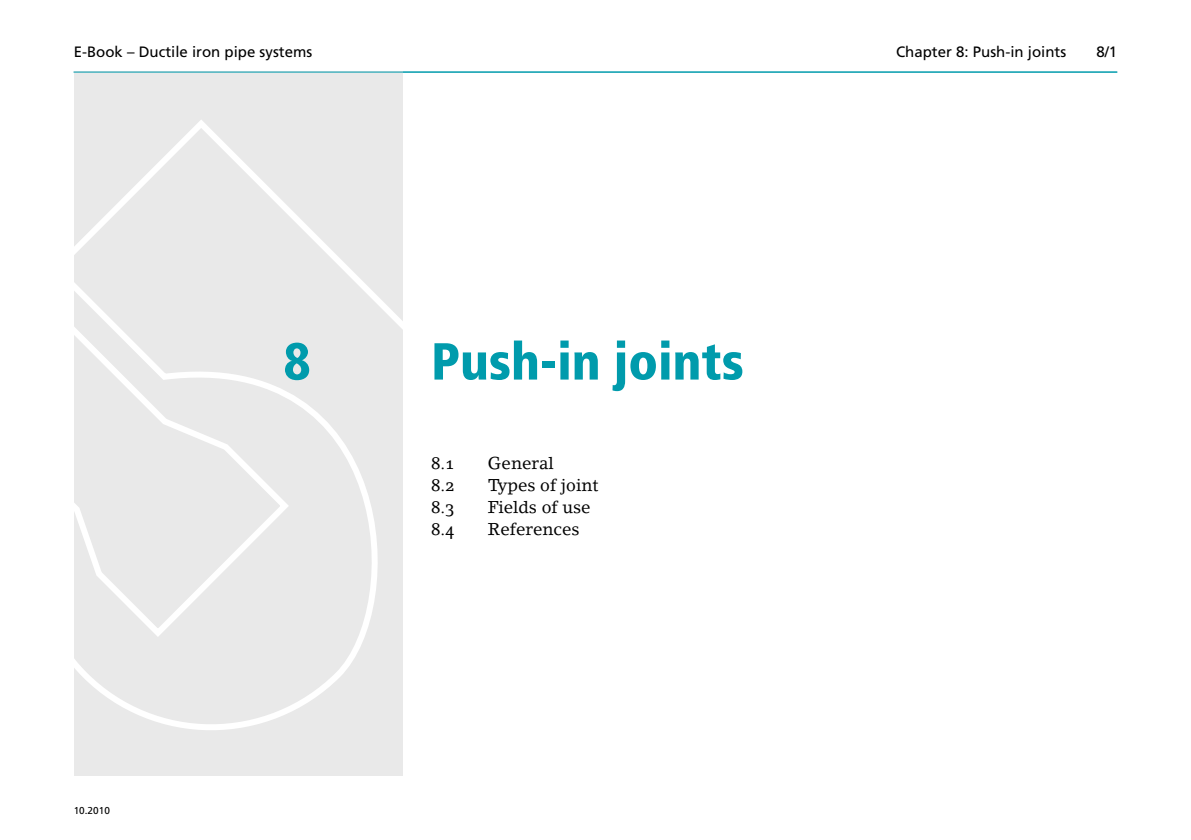
<style>
.page{position:relative;width:1191px;height:840px;background:#fff}
.page>*{position:absolute;margin:0;border:0;box-sizing:border-box;transform-origin:0 0}
.t1{font:900 condensed 52px "Frutiger";color:#009bac}
.t2{font:17px "Lino Letter Roman Os F";color:#000}
.t3{font:15px "Frutiger";color:#000}
.t4{font:10px "Frutiger";color:#000}
</style>
<div class="page">
<div style="left:74px;top:71px;width:329px;height:704px;background:#e9e9e9"></div>
<svg style="left:74px;top:120px;width:329px;height:610px"></svg>
<hr style="left:74px;top:72px;width:1043px;height:1px;background:#009bac">
<p class="t3" style="left:74px;top:43px;width:240px">E-Book – Ductile iron pipe systems</p>
<p class="t3" style="left:896px;top:43px;width:172px">Chapter 8: Push-in joints</p>
<p class="t3" style="left:1096px;top:43px;width:22px">8/1</p>
<h1 class="t1" style="left:283px;top:330px;width:29px">8</h1>
<h1 class="t1" style="left:431px;top:330px;width:314px">Push-in joints</h1>
<p class="t4" style="left:74px;top:803px;width:38px">10.2010</p>
<p class="t2" style="left:431px;top:452px;width:25px">8.1</p>
<p class="t2" style="left:488px;top:452px;width:68px">General</p>
<p class="t2" style="left:431px;top:474px;width:25px">8.2</p>
<p class="t2" style="left:488px;top:474px;width:112px">Types of joint</p>
<p class="t2" style="left:431px;top:496px;width:25px">8.3</p>
<p class="t2" style="left:488px;top:496px;width:104px">Fields of use</p>
<p class="t2" style="left:431px;top:518px;width:25px">8.4</p>
<p class="t2" style="left:488px;top:518px;width:93px">References</p>
</div>
